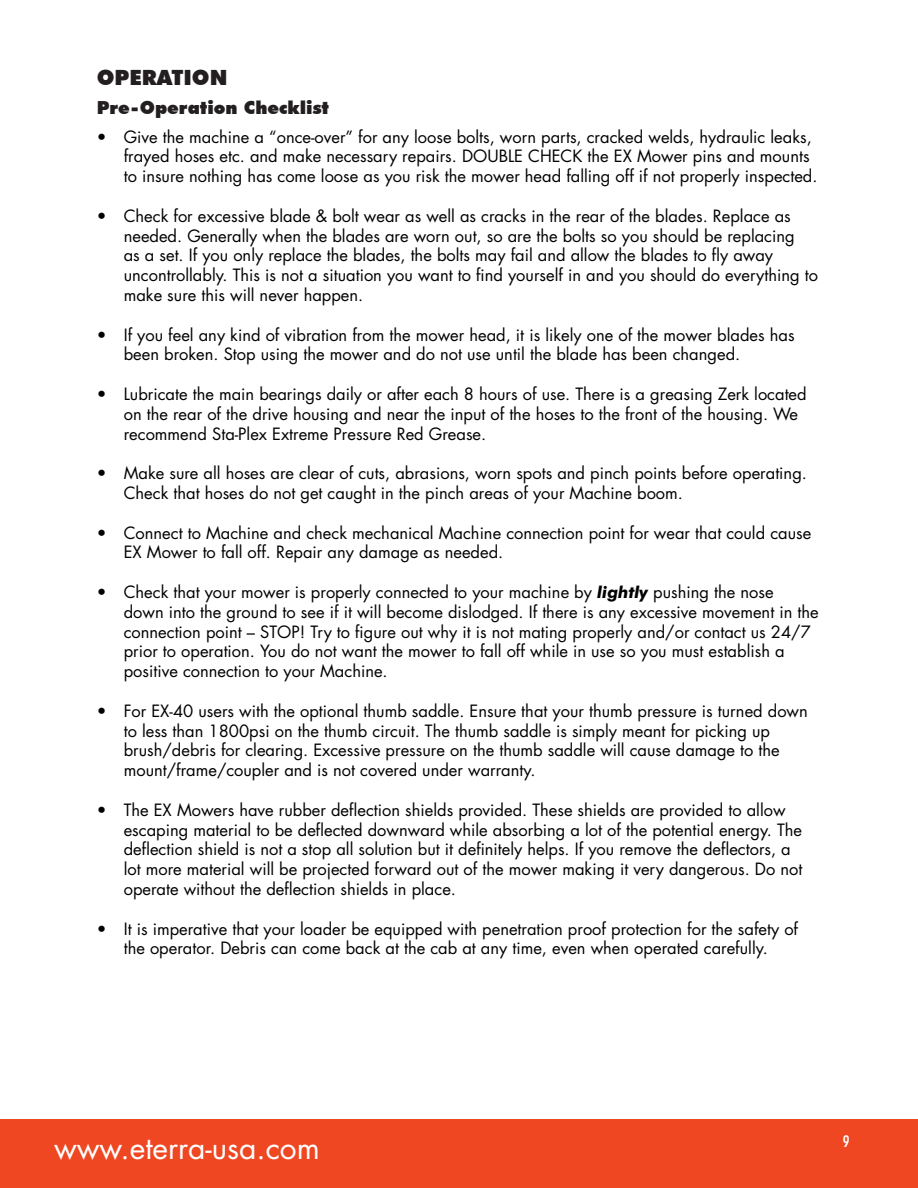
<style>
.page{position:relative;width:918px;height:1188px;background:#fff}
.page>*{position:absolute;margin:0;border:0;box-sizing:border-box;transform-origin:0 0}
.t1{font:30px "Futura Std";color:#fff}
.t2{font:900 21px "Futura BT";color:#231f20}
.Sub_Header{font:900 18px "Futura BT";color:#231f20}
.t3{font:16.5px/19.8px "Futura Std";color:#000}
.t4{font:700 condensed 16.5px "DIN Neuzeit Grotesk Std";color:#fff}
.s1{font-family:"Futura BT";font-weight:700;font-style:italic}
</style>
<div class="page">
<div style="left:0;top:1119px;width:918px;height:69px;background:#ef4722"></div>
<p class="t2" style="left:97px;top:65px;width:132px">OPERATION</p>
<p class="Sub_Header" style="left:97px;top:97px;width:234px">Pre-Operation Checklist</p>
<p class="t3" style="left:124px;top:127px;width:695px;text-indent:-27px">• Give the machine a “once-over” for any loose bolts, worn parts, cracked welds, hydraulic leaks, frayed hoses etc. and make necessary repairs. DOUBLE CHECK the EX Mower pins and mounts to insure nothing has come loose as you risk the mower head falling off if not properly inspected.</p>
<p class="t3" style="left:124px;top:206px;width:696px;text-indent:-27px">• Check for excessive blade &amp; bolt wear as well as cracks in the rear of the blades. Replace as needed. Generally when the blades are worn out, so are the bolts so you should be replacing<br>as a set. If you only replace the blades, the bolts may fail and allow the blades to fly away uncontrollably. This is not a situation you want to find yourself in and you should do everything to make sure this will never happen.</p>
<p class="t3" style="left:124px;top:325px;width:672px;text-indent:-27px">• If you feel any kind of vibration from the mower head, it is likely one of the mower blades has been broken. Stop using the mower and do not use until the blade has been changed.</p>
<p class="t3" style="left:124px;top:384px;width:685px;text-indent:-27px">• Lubricate the main bearings daily or after each 8 hours of use. There is a greasing Zerk located on the rear of the drive housing and near the input of the hoses to the front of the housing. We recommend Sta-Plex Extreme Pressure Red Grease.</p>
<p class="t3" style="left:124px;top:463px;width:685px;text-indent:-27px">• Make sure all hoses are clear of cuts, abrasions, worn spots and pinch points before operating.<br>Check that hoses do not get caught in the pinch areas of your Machine boom.</p>
<p class="t3" style="left:124px;top:523px;width:689px;text-indent:-27px">• Connect to Machine and check mechanical Machine connection point for wear that could cause<br>EX Mower to fall off. Repair any damage as needed.</p>
<p class="t3" style="left:124px;top:582px;width:697px;text-indent:-27px">• Check that your mower is properly connected to your machine by <span class="s1">lightly</span> pushing the nose<br>down into the ground to see if it will become dislodged. If there is any excessive movement in the connection point – STOP! Try to figure out why it is not mating properly and/or contact us 24/7 prior to operation. You do not want the mower to fall off while in use so you must establish a positive connection to your Machine.</p>
<p class="t3" style="left:124px;top:701px;width:686px;text-indent:-27px">• For EX-40 users with the optional thumb saddle. Ensure that your thumb pressure is turned down to less than 1800psi on the thumb circuit. The thumb saddle is simply meant for picking up brush/debris for clearing. Excessive pressure on the thumb saddle will cause damage to the mount/frame/coupler and is not covered under warranty.</p>
<p class="t3" style="left:124px;top:800px;width:680px;text-indent:-27px">• The EX Mowers have rubber deflection shields provided. These shields are provided to allow escaping material to be deflected downward while absorbing a lot of the potential energy. The deflection shield is not a stop all solution but it definitely helps. If you remove the deflectors, a lot more material will be projected forward out of the mower making it very dangerous. Do not operate without the deflection shields in place.</p>
<p class="t3" style="left:97px;top:919px;width:703px;text-align:center">• It is imperative that your loader be equipped with penetration proof protection for the safety of the operator. Debris can come back at the cab at any time, even when operated carefully.</p>
<h1 class="t1" style="left:54px;top:1129px;width:267px">www.eterra-usa.com</h1>
<p class="t4" style="left:843px;top:1131px;width:8px">9</p>
</div>
